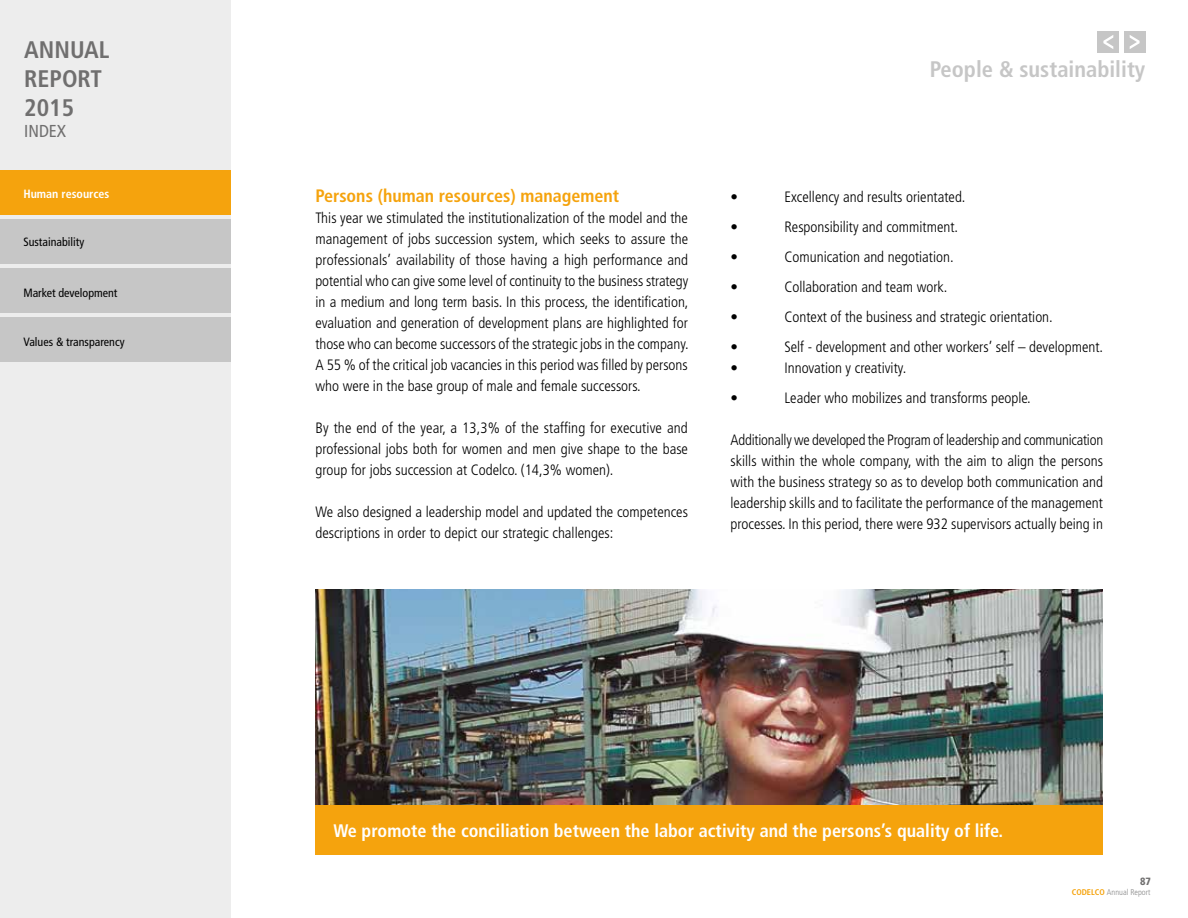
<style>
.page{position:relative;width:1188px;height:918px;background:#fff}
.page>*{position:absolute;margin:0;border:0;box-sizing:border-box;transform-origin:0 0}
.t1{font:700 condensed 24px/28.8px "Frutiger";color:#706f6f}
.t2{font:700 condensed 22.5px "Frutiger";color:#c6c6c6}
.t3{font:700 condensed 18.15px "Frutiger";color:#fff}
.t4{font:700 condensed 18px "Frutiger";color:#f5a30d}
.t5{font:condensed 17.25px "Frutiger";color:#706f6f}
.t6{font:300 condensed 15px/21px "Frutiger";color:#000;text-align:justify}
.t7{font:condensed 12px "Frutiger";color:#000}
.t8{font:700 condensed 12px "Frutiger";color:#fff}
.t9{font:900 condensed 10.5px "Frutiger";color:#706f6f}
.t10{font:300 condensed 8.25px "Frutiger";color:#878787}
.s1{font-weight:700;color:#f5a30d}
</style>
<div class="page">
<img style="left:315px;top:589px;width:788px;height:216px">
<div style="left:315px;top:805px;width:788px;height:50px;background:#f5a30d"></div>
<div style="left:0;top:0;width:230px;height:918px;background:#ededed"></div>
<div style="left:1124px;top:31px;width:22px;height:22px;background:#c6c6c6"></div>
<svg style="left:1130px;top:35px;width:10px;height:14px"></svg>
<div style="left:1097px;top:31px;width:22px;height:22px;background:#c6c6c6"></div>
<svg style="left:1103px;top:35px;width:10px;height:14px"></svg>
<div style="left:0;top:170px;width:230px;height:45px;background:#f5a30d"></div>
<div style="left:0;top:219px;width:230px;height:45px;background:#c6c6c6"></div>
<div style="left:0;top:268px;width:230px;height:45px;background:#c6c6c6"></div>
<div style="left:0;top:318px;width:230px;height:44px;background:#c6c6c6"></div>
<h1 class="t1" style="left:24px;top:36px;width:87px">ANNUAL<br>REPORT<br>2015</h1>
<p class="t5" style="left:24px;top:121px;width:43px">INDEX</p>
<p class="t8" style="left:23px;top:187px;width:88px">Human resources</p>
<p class="t7" style="left:23px;top:235px;width:62px">Sustainability</p>
<p class="t7" style="left:23px;top:286px;width:96px">Market development</p>
<p class="t7" style="left:23px;top:335px;width:103px">Values &amp; transparency</p>
<h2 class="t2" style="left:930px;top:56px;width:217px">People &amp; sustainability</h2>
<p class="t4" style="left:315px;top:185px;width:305px">Persons (human resources) management</p>
<p class="t6" style="left:315px;top:208px;width:375px">This year we stimulated the institutionalization of the model and the management of jobs succession system, which seeks to assure the professionals’ availability of those having a high performance and potential who can give some level of continuity to the business strategy in a medium and long term basis. In this process, the identification, evaluation and generation of development plans are highlighted for those who can become successors of the strategic jobs in the company.<br>A 55 % of the critical job vacancies in this period was filled by persons who were in the base group of male and female successors.</p>
<p class="t6" style="left:315px;top:418px;width:374px">By the end of the year, a 13,3% of the staffing for executive and professional jobs both for women and men give shape to the base group for jobs succession at Codelco. (14,3% women).</p>
<p class="t6" style="left:315px;top:502px;width:374px">We also designed a leadership model and updated the competences descriptions in order to depict our strategic challenges:</p>
<p class="t6" style="left:730px;top:187px;width:9px">•</p>
<p class="t6" style="left:784px;top:187px;width:183px">Excellency and results orientated.</p>
<p class="t6" style="left:730px;top:217px;width:9px">•</p>
<p class="t6" style="left:784px;top:217px;width:175px">Responsibility and commitment.</p>
<p class="t6" style="left:730px;top:247px;width:9px">•</p>
<p class="t6" style="left:784px;top:247px;width:171px">Comunication and negotiation.</p>
<p class="t6" style="left:730px;top:277px;width:9px">•</p>
<p class="t6" style="left:784px;top:277px;width:165px">Collaboration and team work.</p>
<p class="t6" style="left:730px;top:307px;width:9px">•</p>
<p class="t6" style="left:784px;top:307px;width:270px">Context of the business and strategic orientation.</p>
<p class="t6" style="left:730px;top:337px;width:9px">•</p>
<p class="t6" style="left:784px;top:337px;width:320px">Self - development and other workers’ self – development.</p>
<p class="t6" style="left:730px;top:358px;width:9px">•</p>
<p class="t6" style="left:784px;top:358px;width:123px">Innovation y creativity.</p>
<p class="t6" style="left:730px;top:388px;width:9px">•</p>
<p class="t6" style="left:784px;top:388px;width:248px">Leader who mobilizes and transforms people.</p>
<p class="t6" style="left:730px;top:430px;width:374px">Additionally we developed the Program of leadership and communication skills within the whole company, with the aim to align the persons with the business strategy so as to develop both communication and leadership skills and to facilitate the performance of the management processes. In this period, there were 932 supervisors actually being in</p>
<p class="t3" style="left:334px;top:820px;width:671px">We promote the conciliation between the labor activity and the persons’s quality of life.</p>
<p class="t9" style="left:1140px;top:875px;width:12px">87</p>
<p class="t10" style="left:1072px;top:887px;width:80px"><span class="s1">CODELCO</span> Annual Report</p>
</div>
